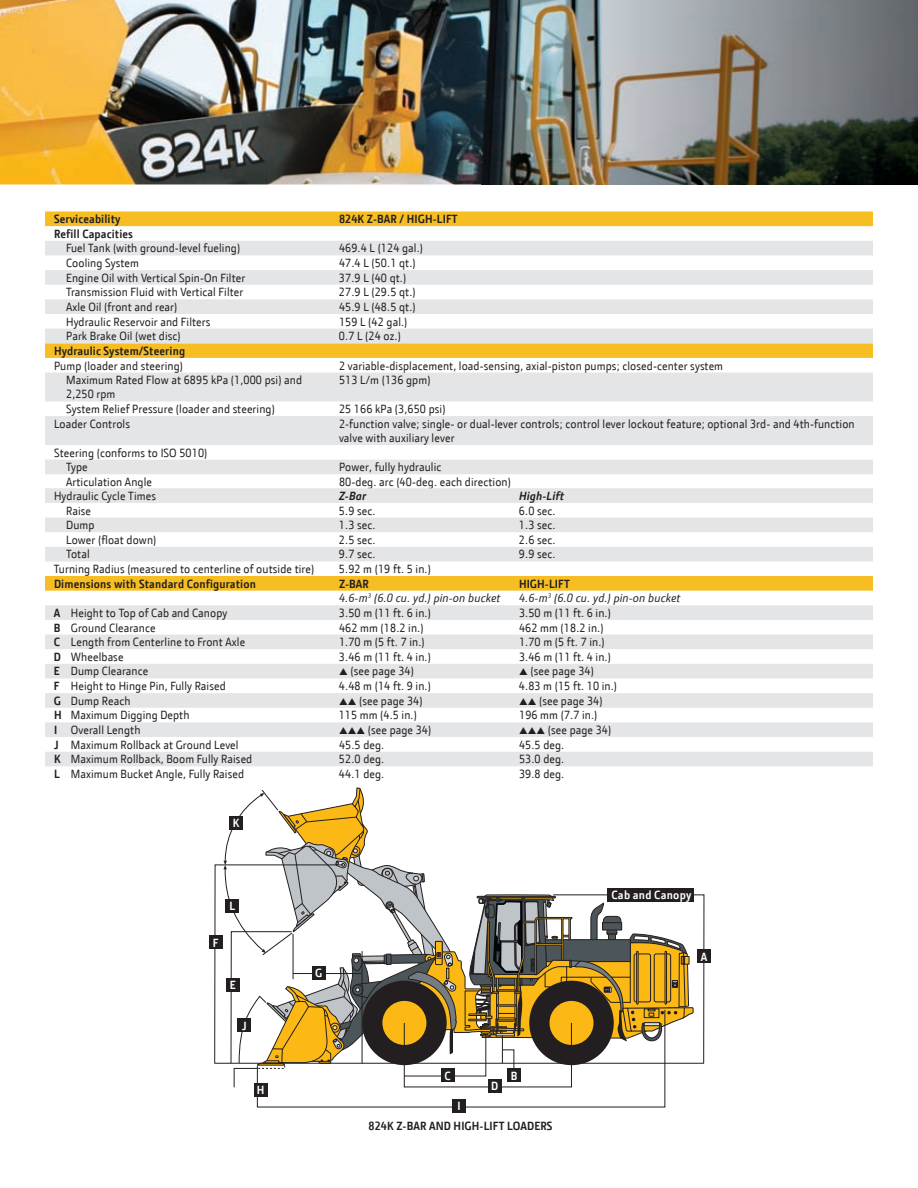
<style>
.page{position:relative;width:918px;height:1188px;background:#fff}
.page>*{position:absolute;margin:0;border:0;box-sizing:border-box;transform-origin:0 0}
.t1{font:12px/14.2px "JD Sans";letter-spacing:.01em;color:#231f20}
.t2{font:700 12px "JD Sans";letter-spacing:.01em;color:#231f20}
.t3{font:italic 12px "JD Sans";letter-spacing:.01em;color:#231f20}
.t4{font:700 12px "JD Sans";letter-spacing:.025em;color:#fff}
.t5{font:italic 700 12px "JD Sans";letter-spacing:.01em;color:#231f20}
.s1{font-weight:700}
</style>
<div class="page">
<svg style="left:214px;top:787px;width:490px;height:321px"></svg>
<hr style="left:293px;top:973px;width:69px;height:1px;background:#231f20">
<div style="left:45px;top:212px;width:828px;height:15px;background:#f7be23"></div>
<svg style="left:45px;top:241px;width:828px;height:233px;fill:#e4e5e7"></svg>
<img style="left:0;top:0;width:482px;height:184px">
<img style="left:482px;top:0;width:436px;height:184px">
<div style="left:45px;top:576px;width:828px;height:15px;background:#f7be23"></div>
<svg style="left:45px;top:605px;width:828px;height:161px;fill:#e4e5e7"></svg>
<div style="left:226px;top:899px;width:13px;height:14px;background:#231f20"></div>
<div style="left:488px;top:1079px;width:13px;height:13px;background:#231f20"></div>
<div style="left:226px;top:978px;width:14px;height:14px;background:#231f20"></div>
<div style="left:230px;top:816px;width:13px;height:14px;background:#231f20"></div>
<div style="left:254px;top:1083px;width:13px;height:14px;background:#231f20"></div>
<div style="left:312px;top:966px;width:14px;height:14px;background:#231f20"></div>
<div style="left:209px;top:936px;width:13px;height:13px;background:#231f20"></div>
<div style="left:238px;top:1018px;width:13px;height:14px;background:#231f20"></div>
<div style="left:452px;top:1099px;width:14px;height:14px;background:#231f20"></div>
<div style="left:507px;top:1069px;width:14px;height:13px;background:#231f20"></div>
<div style="left:441px;top:1069px;width:13px;height:13px;background:#231f20"></div>
<div style="left:698px;top:950px;width:13px;height:13px;background:#231f20"></div>
<svg style="left:45px;top:488px;width:828px;height:73px;fill:#e4e5e7"></svg>
<div style="left:608px;top:888px;width:86px;height:14px;background:#231f20"></div>
<p class="t2" style="left:54px;top:212px;width:68px">Serviceability</p>
<p class="t2" style="left:339px;top:212px;width:120px">824K Z-BAR / HIGH-LIFT</p>
<p class="t2" style="left:54px;top:227px;width:81px">Refill Capacities</p>
<p class="t1" style="left:66px;top:241px;width:176px">Fuel Tank (with ground-level fueling)</p>
<p class="t1" style="left:339px;top:241px;width:86px">469.4 L (124 gal.)</p>
<p class="t1" style="left:66px;top:256px;width:74px">Cooling System</p>
<p class="t1" style="left:339px;top:256px;width:78px">47.4 L (50.1 qt.)</p>
<p class="t1" style="left:66px;top:271px;width:181px">Engine Oil with Vertical Spin-On Filter</p>
<p class="t1" style="left:339px;top:271px;width:69px">37.9 L (40 qt.)</p>
<p class="t1" style="left:66px;top:285px;width:179px">Transmission Fluid with Vertical Filter</p>
<p class="t1" style="left:339px;top:285px;width:78px">27.9 L (29.5 qt.)</p>
<p class="t1" style="left:66px;top:300px;width:113px">Axle Oil (front and rear)</p>
<p class="t1" style="left:339px;top:300px;width:78px">45.9 L (48.5 qt.)</p>
<p class="t1" style="left:66px;top:315px;width:146px">Hydraulic Reservoir and Filters</p>
<p class="t1" style="left:339px;top:315px;width:70px">159 L (42 gal.)</p>
<p class="t1" style="left:66px;top:329px;width:116px">Park Brake Oil (wet disc)</p>
<p class="t1" style="left:339px;top:329px;width:63px">0.7 L (24 oz.)</p>
<p class="t2" style="left:54px;top:344px;width:133px">Hydraulic System/Steering</p>
<p class="t1" style="left:54px;top:358px;width:131px">Pump (loader and steering)</p>
<p class="t1" style="left:339px;top:358px;width:386px">2 variable-displacement, load-sensing, axial-piston pumps; closed-center system</p>
<p class="t1" style="left:66px;top:373px;width:237px">Maximum Rated Flow at 6895 kPa (1,000 psi) and<br>2,250 rpm</p>
<p class="t1" style="left:339px;top:373px;width:93px">513 L/m (136 gpm)</p>
<p class="t1" style="left:66px;top:402px;width:210px">System Relief Pressure (loader and steering)</p>
<p class="t1" style="left:339px;top:402px;width:108px">25 166 kPa (3,650 psi)</p>
<p class="t1" style="left:54px;top:417px;width:78px">Loader Controls</p>
<p class="t1" style="left:339px;top:417px;width:517px">2-function valve; single- or dual-lever controls; control lever lockout feature; optional 3rd- and 4th-function valve with auxiliary lever</p>
<p class="t1" style="left:66px;top:445px;width:143px;line-height:14.7px;text-indent:-12px">Steering (conforms to ISO 5010)<br>Type</p>
<p class="t1" style="left:339px;top:460px;width:104px">Power, fully hydraulic</p>
<p class="t1" style="left:66px;top:475px;width:87px">Articulation Angle</p>
<p class="t1" style="left:339px;top:475px;width:173px">80-deg. arc (40-deg. each direction)</p>
<p class="t1" style="left:54px;top:489px;width:104px">Hydraulic Cycle Times</p>
<p class="t5" style="left:339px;top:489px;width:29px">Z-Bar</p>
<p class="t5" style="left:519px;top:489px;width:47px">High-Lift</p>
<p class="t1" style="left:66px;top:503px;width:27px">Raise</p>
<p class="t1" style="left:339px;top:503px;width:38px">5.9 sec.</p>
<p class="t1" style="left:519px;top:503px;width:38px">6.0 sec.</p>
<p class="t1" style="left:66px;top:518px;width:30px">Dump</p>
<p class="t1" style="left:339px;top:518px;width:38px">1.3 sec.</p>
<p class="t1" style="left:519px;top:518px;width:38px">1.3 sec.</p>
<p class="t1" style="left:66px;top:533px;width:92px">Lower (float down)</p>
<p class="t1" style="left:339px;top:533px;width:38px">2.5 sec.</p>
<p class="t1" style="left:519px;top:533px;width:38px">2.6 sec.</p>
<p class="t1" style="left:66px;top:547px;width:25px">Total</p>
<p class="t1" style="left:339px;top:547px;width:38px">9.7 sec.</p>
<p class="t1" style="left:519px;top:547px;width:38px">9.9 sec.</p>
<p class="t1" style="left:54px;top:562px;width:262px">Turning Radius (measured to centerline of outside tire)</p>
<p class="t1" style="left:339px;top:562px;width:93px">5.92 m (19 ft. 5 in.)</p>
<p class="t2" style="left:54px;top:577px;width:203px">Dimensions with Standard Configuration</p>
<p class="t2" style="left:339px;top:577px;width:31px">Z-BAR</p>
<p class="t2" style="left:519px;top:577px;width:52px">HIGH-LIFT</p>
<p class="t3" style="left:339px;top:591px;width:163px">4.6-m<sup>3</sup> (6.0 cu. yd.) pin-on bucket</p>
<p class="t3" style="left:519px;top:591px;width:163px">4.6-m<sup>3</sup> (6.0 cu. yd.) pin-on bucket</p>
<p class="t1" style="left:54px;top:606px;width:175px"><span class="s1">A</span> Height to Top of Cab and Canopy</p>
<p class="t1" style="left:339px;top:606px;width:93px">3.50 m (11 ft. 6 in.)</p>
<p class="t1" style="left:519px;top:606px;width:93px">3.50 m (11 ft. 6 in.)</p>
<p class="t1" style="left:54px;top:620px;width:103px"><span class="s1">B</span> Ground Clearance</p>
<p class="t1" style="left:339px;top:620px;width:86px">462 mm (18.2 in.)</p>
<p class="t1" style="left:519px;top:620px;width:86px">462 mm (18.2 in.)</p>
<p class="t1" style="left:54px;top:635px;width:193px"><span class="s1">C</span> Length from Centerline to Front Axle</p>
<p class="t1" style="left:339px;top:635px;width:87px">1.70 m (5 ft. 7 in.)</p>
<p class="t1" style="left:519px;top:635px;width:87px">1.70 m (5 ft. 7 in.)</p>
<p class="t1" style="left:54px;top:650px;width:71px"><span class="s1">D</span> Wheelbase</p>
<p class="t1" style="left:339px;top:650px;width:93px">3.46 m (11 ft. 4 in.)</p>
<p class="t1" style="left:519px;top:650px;width:93px">3.46 m (11 ft. 4 in.)</p>
<p class="t1" style="left:54px;top:664px;width:96px"><span class="s1">E</span> Dump Clearance</p>
<p class="t1" style="left:339px;top:664px;width:76px">▲ (see page 34)</p>
<p class="t1" style="left:519px;top:664px;width:76px">▲ (see page 34)</p>
<p class="t1" style="left:54px;top:679px;width:173px"><span class="s1">F</span> Height to Hinge Pin, Fully Raised</p>
<p class="t1" style="left:339px;top:679px;width:93px">4.48 m (14 ft. 9 in.)</p>
<p class="t1" style="left:519px;top:679px;width:100px">4.83 m (15 ft. 10 in.)</p>
<p class="t1" style="left:54px;top:694px;width:78px"><span class="s1">G</span> Dump Reach</p>
<p class="t1" style="left:339px;top:694px;width:85px">▲▲ (see page 34)</p>
<p class="t1" style="left:519px;top:694px;width:85px">▲▲ (see page 34)</p>
<p class="t1" style="left:54px;top:708px;width:137px"><span class="s1">H</span> Maximum Digging Depth</p>
<p class="t1" style="left:339px;top:708px;width:80px">115 mm (4.5 in.)</p>
<p class="t1" style="left:519px;top:708px;width:80px">196 mm (7.7 in.)</p>
<p class="t1" style="left:54px;top:723px;width:88px"><span class="s1">I</span> Overall Length</p>
<p class="t1" style="left:339px;top:723px;width:94px">▲▲▲ (see page 34)</p>
<p class="t1" style="left:519px;top:723px;width:94px">▲▲▲ (see page 34)</p>
<p class="t1" style="left:54px;top:738px;width:186px"><span class="s1">J</span> Maximum Rollback at Ground Level</p>
<p class="t1" style="left:339px;top:738px;width:47px">45.5 deg.</p>
<p class="t1" style="left:519px;top:738px;width:47px">45.5 deg.</p>
<p class="t1" style="left:54px;top:752px;width:200px"><span class="s1">K</span> Maximum Rollback, Boom Fully Raised</p>
<p class="t1" style="left:339px;top:752px;width:47px">52.0 deg.</p>
<p class="t1" style="left:519px;top:752px;width:47px">53.0 deg.</p>
<p class="t1" style="left:54px;top:767px;width:192px"><span class="s1">L</span> Maximum Bucket Angle, Fully Raised</p>
<p class="t1" style="left:339px;top:767px;width:47px">44.1 deg.</p>
<p class="t1" style="left:519px;top:767px;width:47px">39.8 deg.</p>
<p class="t4" style="left:233px;top:816px;width:8px">K</p>
<p class="t4" style="left:213px;top:936px;width:7px">F</p>
<p class="t4" style="left:230px;top:899px;width:7px">L</p>
<p class="t4" style="left:230px;top:978px;width:7px">E</p>
<p class="t4" style="left:242px;top:1019px;width:6px">J</p>
<p class="t4" style="left:257px;top:1084px;width:9px">H</p>
<p class="t4" style="left:315px;top:966px;width:9px">G</p>
<p class="t4" style="left:445px;top:1069px;width:8px">C</p>
<p class="t4" style="left:511px;top:1069px;width:8px">B</p>
<p class="t4" style="left:491px;top:1079px;width:9px">D</p>
<p class="t4" style="left:457px;top:1099px;width:5px">I</p>
<p class="t2" style="left:369px;top:1119px;width:185px">824K Z-BAR AND HIGH-LIFT LOADERS</p>
<p class="t4" style="left:611px;top:888px;width:82px">Cab and Canopy</p>
<p class="t4" style="left:701px;top:950px;width:8px">A</p>
</div>
